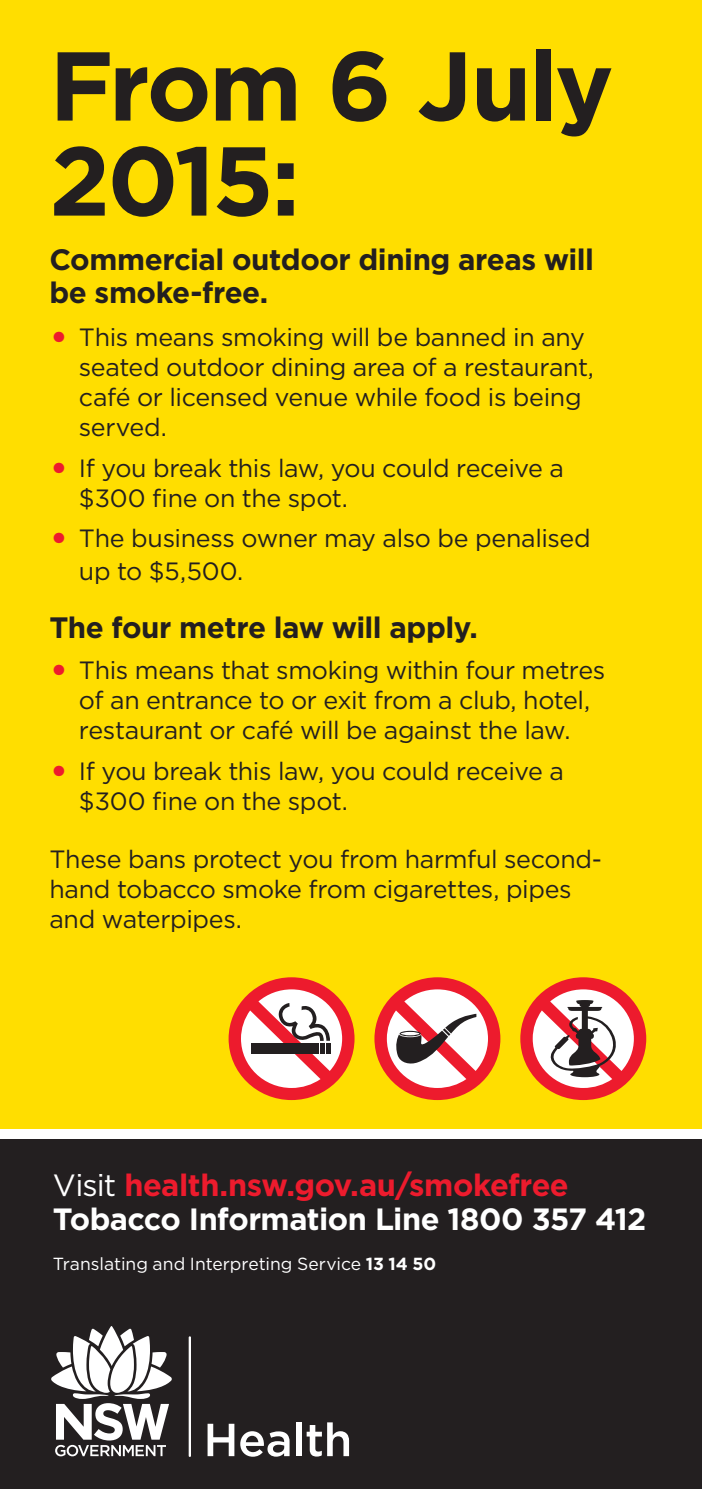
<style>
.page{position:relative;width:702px;height:1489px;background:#fff}
.page>*{position:absolute;margin:0;border:0;box-sizing:border-box;transform-origin:0 0}
.t1{font:700 97.5px/95px "Gotham";letter-spacing:-.03em;color:#231f20}
.t2{font:700 30.75px/34.5px "Gotham";letter-spacing:-.015em;color:#fff}
.t3{font:700 29.5px/33px "Gotham";letter-spacing:-.015em;color:#231f20}
.t4{font:25px/30px "Gotham";letter-spacing:-.015em;color:#231f20}
.t5{font:17.5px "Gotham";color:#fff}
.s1{font-size:40px;color:#ed1b2d}
.s2{font-weight:400}
.s3{color:#ed1b2d}
.s4{font-weight:700}
</style>
<div class="page">
<div style="left:0;top:0;width:702px;height:1128px;background:#ffde00"></div>
<div style="left:0;top:1139px;width:702px;height:349px;background:#231f20"></div>
<hr style="left:189px;top:1336px;width:2px;height:120px;background:#fff">
<svg style="left:207px;top:1423px;width:27px;height:32px"></svg>
<svg style="left:240px;top:1431px;width:49px;height:25px"></svg>
<div style="left:296px;top:1422px;width:6px;height:33px;background:#fff"></div>
<svg style="left:306px;top:1422px;width:43px;height:34px"></svg>
<svg style="left:51px;top:1326px;width:121px;height:130px"></svg>
<svg style="left:228px;top:977px;width:126px;height:122px"></svg>
<svg style="left:520px;top:977px;width:126px;height:122px"></svg>
<svg style="left:374px;top:977px;width:126px;height:122px"></svg>
<h1 class="t1" style="left:49px;top:38px;width:565px">From 6 July<br>2015:</h1>
<p class="t3" style="left:49px;top:243px;width:546px">Commercial outdoor dining areas will be smoke-free.</p>
<p class="t4" style="left:79px;top:321px;width:516px;text-indent:-30px"><span class="s1">•</span> This means smoking will be banned in any seated outdoor dining area of a restaurant, café or licensed venue while food is being served.</p>
<p class="t4" style="left:79px;top:452px;width:486px;text-indent:-30px"><span class="s1">•</span> If you break this law, you could receive a $300 fine on the spot.</p>
<p class="t4" style="left:79px;top:521px;width:513px;line-height:33px;text-indent:-30px"><span class="s1">•</span> The business owner may also be penalised up to $5,500.</p>
<p class="t3" style="left:49px;top:611px;width:430px">The four metre law will apply.</p>
<p class="t4" style="left:49px;top:654px;width:557px;text-align:center"><span class="s1">•</span> This means that smoking within four metres of an entrance to or exit from a club, hotel, restaurant or café will be against the law.</p>
<p class="t4" style="left:79px;top:755px;width:486px;text-indent:-30px"><span class="s1">•</span> If you break this law, you could receive a $300 fine on the spot.</p>
<p class="t4" style="left:49px;top:843px;width:554px">These bans protect you from harmful second&shy;hand tobacco smoke from cigarettes, pipes and waterpipes.</p>
<p class="t2" style="left:53px;top:1167px;width:594px"><span class="s2">Visit</span> <span class="s3">health.nsw.gov.au/smokefree<br></span>Tobacco Information Line 1800 357 412</p>
<p class="t5" style="left:53px;top:1252px;width:385px">Translating and Interpreting Service <span class="s4">13 14 50</span></p>
</div>
